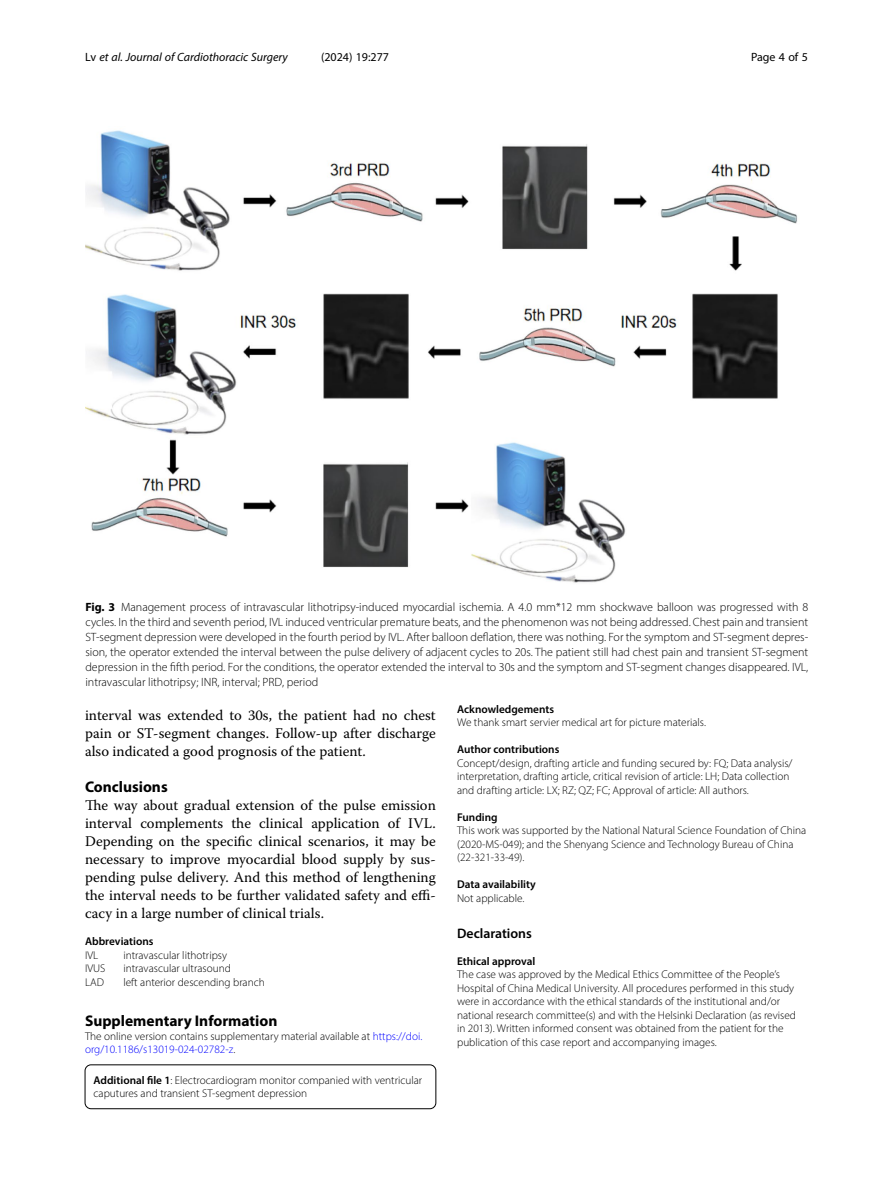
<style>
.page{position:relative;width:893px;height:1191px;background:#fff}
.page>*{position:absolute;margin:0;border:0;box-sizing:border-box;transform-origin:0 0}
.Head_1{font:700 15.45px "Myriad Pro";color:#000}
.Body_Text{font:14.7px/18px "Warnock Pro";color:#000;text-align:justify}
.Body_Text_Indent{font:14.7px/18px "Warnock Pro";color:#000;text-align:justify}
.Ethics_Declarations{font:600 13.8px "Myriad Pro";color:#000}
.Figure_Caption{font:300 12px/15px "Myriad Pro";color:#000;text-align:justify}
.t1{font:italic 12px "Myriad Pro";color:#000}
.t2{font:12px "Myriad Pro";color:#000}
.Ethics_Declarations-2{font:300 11.25px/13.5px "Myriad Pro";color:#000}
.Author_Contribution{font:300 11.25px/13.5px "Myriad Pro";color:#000}
.Funding{font:300 11.25px/13.5px "Myriad Pro";color:#000}
.Additional_File_Info{font:300 11.25px/13.5px "Myriad Pro";color:#000}
.Article_Note_ESM{font:300 11.25px/13.5px "Myriad Pro";color:#000}
.Abbreviation_Para_1{font:300 11.25px "Myriad Pro";color:#000}
.Endmatter_Heading{font:600 11.25px "Myriad Pro";color:#000}
.Acknowledgements{font:300 11.25px "Myriad Pro";color:#000}
.Data_Availability{font:300 11.25px "Myriad Pro";color:#000}
.Abbrevation_Heading{font:600 11.25px "Myriad Pro";color:#000}
.s1{font-style:normal}
.s2{font-weight:700}
.s3{color:#00f}
.s4{font-weight:600}
</style>
<div class="page">
<div style="left:85px;top:1064px;width:351px;height:45px;border:1px solid #000;border-radius:6px"></div>
<img style="left:85px;top:130px;width:713px;height:453px">
<p class="t1" style="left:85px;top:50px;width:204px"><span class="s1">Lv</span> et al. Journal of Cardiothoracic Surgery</p>
<p class="t2" style="left:321px;top:50px;width:70px">(2024) 19:277</p>
<p class="t2" style="left:751px;top:50px;width:58px">Page 4 of 5</p>
<p class="Figure_Caption" style="left:85px;top:599px;width:724px"><span class="s2">Fig. 3</span> Management process of intravascular lithotripsy-induced myocardial ischemia. A 4.0 mm*12 mm shockwave balloon was progressed with 8 cycles. In the third and seventh period, IVL induced ventricular premature beats, and the phenomenon was not being addressed. Chest pain and transient ST-segment depression were developed in the fourth period by IVL. After balloon deflation, there was nothing. For the symptom and ST-segment depres&shy;sion, the operator extended the interval between the pulse delivery of adjacent cycles to 20s. The patient still had chest pain and transient ST-segment depression in the fifth period. For the conditions, the operator extended the interval to 30s and the symptom and ST-segment changes disappeared. IVL, intravascular lithotripsy; INR, interval; PRD, period</p>
<p class="Body_Text_Indent" style="left:85px;top:706px;width:352px">interval was extended to 30s, the patient had no chest pain or ST-segment changes. Follow-up after discharge also indicated a good prognosis of the patient.</p>
<p class="Head_1" style="left:85px;top:777px;width:84px">Conclusions</p>
<p class="Body_Text" style="left:85px;top:796px;width:352px">The way about gradual extension of the pulse emission interval complements the clinical application of IVL.<br>Depending on the specific clinical scenarios, it may be necessary to improve myocardial blood supply by sus&shy;pending pulse delivery. And this method of lengthening the interval needs to be further validated safety and effi&shy;cacy in a large number of clinical trials.</p>
<p class="Abbrevation_Heading" style="left:85px;top:934px;width:70px">Abbreviations</p>
<p class="Abbreviation_Para_1" style="left:85px;top:948px;width:15px">IVL</p>
<p class="Abbreviation_Para_1" style="left:123px;top:948px;width:105px">intravascular lithotripsy</p>
<p class="Abbreviation_Para_1" style="left:85px;top:961px;width:22px">IVUS</p>
<p class="Abbreviation_Para_1" style="left:123px;top:961px;width:109px">intravascular ultrasound</p>
<p class="Abbreviation_Para_1" style="left:85px;top:975px;width:20px">LAD</p>
<p class="Abbreviation_Para_1" style="left:123px;top:975px;width:143px">left anterior descending branch</p>
<p class="Head_1" style="left:85px;top:1011px;width:194px">Supplementary Information</p>
<p class="Article_Note_ESM" style="left:85px;top:1029px;width:339px">The online version contains supplementary material available at <span class="s3">https://doi. org/10.1186/s13019-024-02782-z</span>.</p>
<p class="Additional_File_Info" style="left:94px;top:1073px;width:330px"><span class="s4">Additional file 1</span>: Electrocardiogram monitor companied with ventricular caputures and transient ST-segment depression</p>
<p class="Endmatter_Heading" style="left:457px;top:701px;width:98px">Acknowledgements</p>
<p class="Acknowledgements" style="left:457px;top:715px;width:250px">We thank smart servier medical art for picture materials.</p>
<p class="Endmatter_Heading" style="left:457px;top:742px;width:104px">Author contributions</p>
<p class="Author_Contribution" style="left:457px;top:756px;width:337px">Concept/design, drafting article and funding secured by: FQ; Data analysis/ interpretation, drafting article, critical revision of article: LH; Data collection and drafting article: LX; RZ; QZ; FC; Approval of article: All authors.</p>
<p class="Endmatter_Heading" style="left:457px;top:809px;width:42px">Funding</p>
<p class="Funding" style="left:457px;top:823px;width:351px">This work was supported by the National Natural Science Foundation of China (2020-MS-049); and the Shenyang Science and Technology Bureau of China (22-321-33-49).</p>
<p class="Endmatter_Heading" style="left:457px;top:877px;width:80px">Data availability</p>
<p class="Data_Availability" style="left:457px;top:891px;width:69px">Not applicable.</p>
<p class="Ethics_Declarations" style="left:457px;top:924px;width:76px">Declarations</p>
<p class="Endmatter_Heading" style="left:457px;top:953px;width:80px">Ethical approval</p>
<p class="Ethics_Declarations-2" style="left:457px;top:967px;width:340px">The case was approved by the Medical Ethics Committee of the People’s Hospital of China Medical University. All procedures performed in this study were in accordance with the ethical standards of the institutional and/or national research committee(s) and with the Helsinki Declaration (as revised in 2013). Written informed consent was obtained from the patient for the publication of this case report and accompanying images.</p>
</div>
